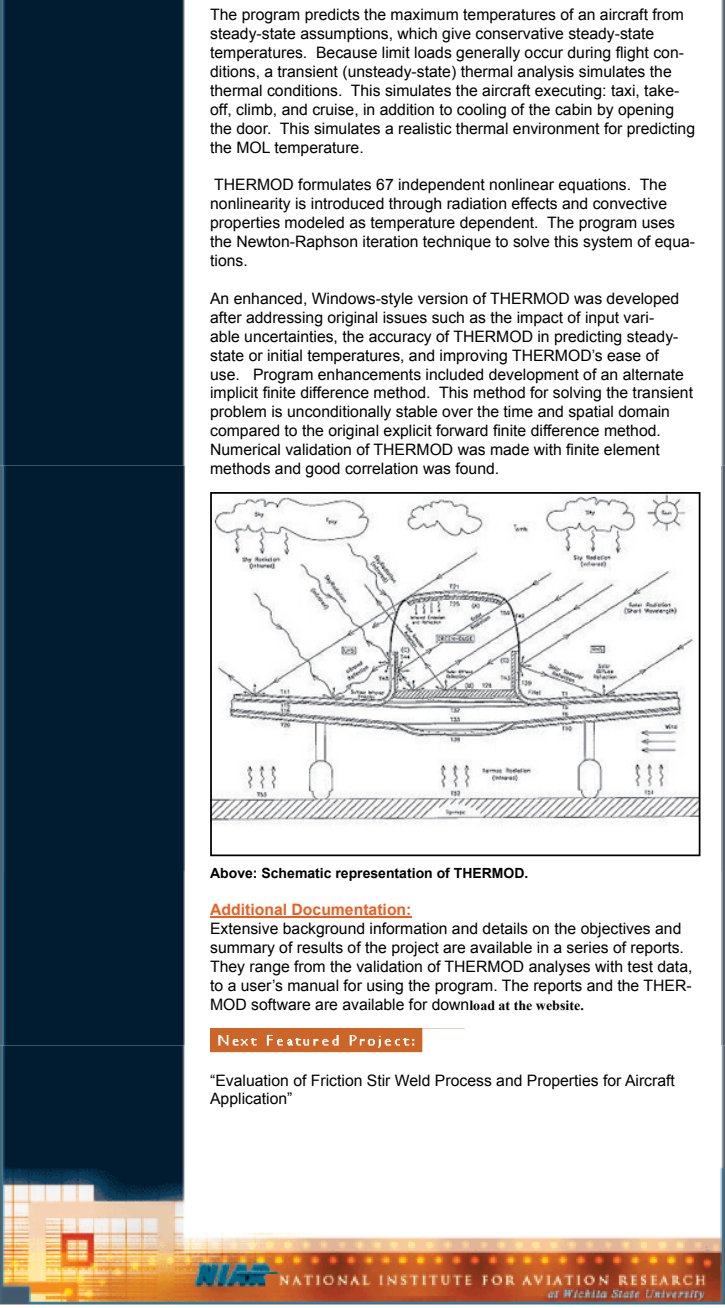
<style>
.page{position:relative;width:725px;height:1308px;background:#fff}
.page>*{position:absolute;margin:0;border:0;box-sizing:border-box;transform-origin:0 0}
.t1{font:15.75px/18.9px "Arial";color:#000}
.t2{font:700 15.75px "Arial";color:#eb5f23}
.t3{font:700 14px "Arial";color:#000}
.s1{font-family:"Times New Roman";font-weight:700;font-size:14px}
</style>
<div class="page">
<img style="left:0;top:1045px;width:724px;height:259px">
<img style="left:0;top:0;width:724px;height:465px">
<img style="left:0;top:465px;width:724px;height:580px">
<hr style="left:210px;top:916px;width:201px;height:1px;background:#eb5f23">
<svg style="left:210px;top:492px;width:490px;height:364px"></svg>
<img style="left:210px;top:1027px;width:254px;height:27px">
<p class="t1" style="left:210px;top:7px;width:486px">The program predicts the maximum temperatures of an aircraft from steady-state assumptions, which give conservative steady-state temperatures. Because limit loads generally occur during flight con&shy;ditions, a transient (unsteady-state) thermal analysis simulates the thermal conditions. This simulates the aircraft executing: taxi, take&shy;off, climb, and cruise, in addition to cooling of the cabin by opening the door. This simulates a realistic thermal environment for predicting the MOL temperature.</p>
<p class="t1" style="left:210px;top:177px;width:486px">THERMOD formulates 67 independent nonlinear equations. The nonlinearity is introduced through radiation effects and convective properties modeled as temperature dependent. The program uses the Newton-Raphson iteration technique to solve this system of equa&shy;tions.</p>
<p class="t1" style="left:210px;top:290px;width:484px">An enhanced, Windows-style version of THERMOD was developed after addressing original issues such as the impact of input vari-<br>able uncertainties, the accuracy of THERMOD in predicting steady&shy;state or initial temperatures, and improving THERMOD’s ease of<br>use. Program enhancements included development of an alternate implicit finite difference method. This method for solving the transient problem is unconditionally stable over the time and spatial domain compared to the original explicit forward finite difference method.<br>Numerical validation of THERMOD was made with finite element methods and good correlation was found.</p>
<p class="t3" style="left:210px;top:867px;width:320px">Above: Schematic representation of THERMOD.</p>
<p class="t2" style="left:210px;top:903px;width:203px">Additional Documentation:</p>
<p class="t1" style="left:210px;top:920px;width:484px">Extensive background information and details on the objectives and summary of results of the project are available in a series of reports.<br>They range from the validation of THERMOD analyses with test data, to a user’s manual for using the program. The reports and the THER-MOD software are available for down<span class="s1">load at the website.</span></p>
<p class="t1" style="left:210px;top:1071px;width:466px">“Evaluation of Friction Stir Weld Process and Properties for Aircraft<br>Application”</p>
</div>
